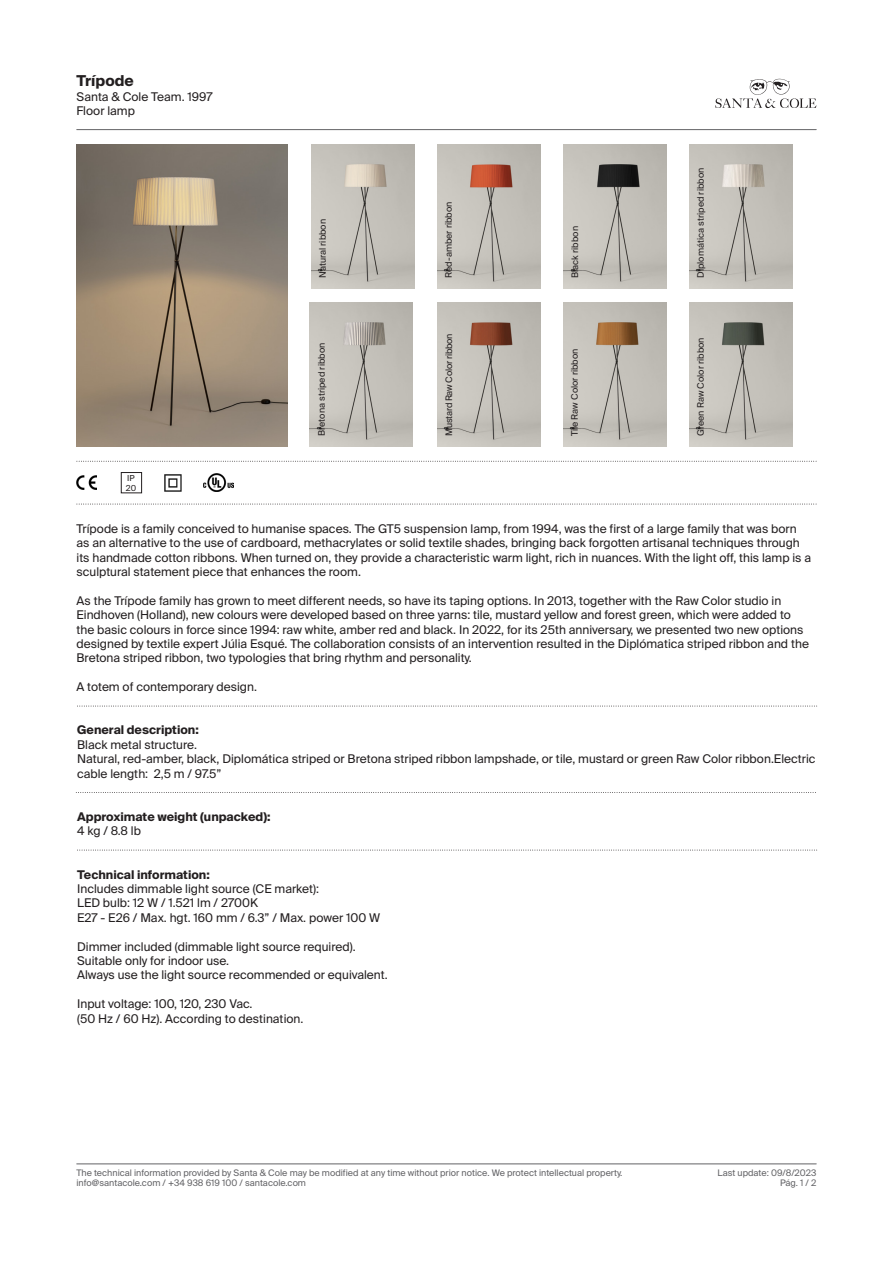
<style>
.page{position:relative;width:893px;height:1263px;background:#fff}
.page>*{position:absolute;margin:0;border:0;box-sizing:border-box;transform-origin:0 0}
.t1{font:700 15px "Suisse Intl";color:#231f20}
.t2{font:12px/14.4px "Suisse Intl";color:#231f20}
.t3{font:700 12px "Suisse Intl";color:#231f20}
.t4{font:9px "Suisse Intl";color:#636366}
.t5{font:9px "Suisse Intl";color:#231f20}
.t6{font:9px "Suisse Intl";letter-spacing:-.025em;color:#231f20}
.t7{font:8.25px "Suisse Intl";color:#231f20}
.s1{font-weight:700}
</style>
<div class="page">
<svg style="left:715px;top:79px;width:101px;height:29px"></svg>
<hr style="left:77px;top:129px;width:739px;height:1px;background:#636366">
<hr style="left:77px;top:1163px;width:739px;height:1px;background:#636366">
<svg style="left:77px;top:461px;width:740px;height:1px"></svg>
<svg style="left:77px;top:504px;width:740px;height:1px"></svg>
<svg style="left:79px;top:850px;width:739px;height:1px"></svg>
<svg style="left:79px;top:706px;width:738px;height:1px"></svg>
<svg style="left:76px;top:792px;width:740px;height:1px"></svg>
<img style="left:77px;top:476px;width:19px;height:13px">
<img style="left:203px;top:473px;width:31px;height:18px">
<div style="left:121px;top:472px;width:21px;height:21px;border:1px solid #231f20"></div>
<img style="left:165px;top:474px;width:16px;height:17px">
<img style="left:311px;top:144px;width:103px;height:144px">
<img style="left:437px;top:302px;width:103px;height:144px">
<img style="left:310px;top:302px;width:103px;height:144px">
<img style="left:437px;top:144px;width:103px;height:144px">
<img style="left:563px;top:302px;width:103px;height:144px">
<img style="left:564px;top:144px;width:103px;height:144px">
<img style="left:689px;top:144px;width:103px;height:144px">
<img style="left:689px;top:302px;width:103px;height:144px">
<img style="left:77px;top:144px;width:210px;height:302px">
<p class="t1" style="left:77px;top:72px;width:59px">Trípode</p>
<p class="t2" style="left:77px;top:89px;width:138px">Santa &amp; Cole Team. 1997<br>Floor lamp</p>
<p class="t7" style="left:127px;top:473px;width:9px">IP</p>
<p class="t7" style="left:126px;top:483px;width:12px">20</p>
<p class="t5" style="left:318px;top:278px;width:60px;rotate:-90deg">Natural ribbon</p>
<p class="t5" style="left:443px;top:278px;width:78px;rotate:-90deg">Red-amber ribbon</p>
<p class="t5" style="left:316px;top:436px;width:94px;rotate:-90deg">Bretona striped ribbon</p>
<p class="t6" style="left:444px;top:436px;width:104px;rotate:-90deg">Mustard Raw Color ribbon</p>
<p class="t5" style="left:570px;top:278px;width:53px;rotate:-90deg">Black ribbon</p>
<p class="t5" style="left:569px;top:436px;width:89px;rotate:-90deg">Tile Raw Color ribbon</p>
<p class="t5" style="left:695px;top:278px;width:111px;rotate:-90deg">Diplomática striped ribbon</p>
<p class="t5" style="left:695px;top:436px;width:100px;rotate:-90deg">Green Raw Color ribbon</p>
<p class="t2" style="left:77px;top:521px;width:736px">Trípode is a family conceived to humanise spaces. The GT5 suspension lamp, from 1994, was the first of a large family that was born as an alternative to the use of cardboard, methacrylates or solid textile shades, bringing back forgotten artisanal techniques through its handmade cotton ribbons. When turned on, they provide a characteristic warm light, rich in nuances. With the light off, this lamp is a sculptural statement piece that enhances the room.</p>
<p class="t2" style="left:77px;top:593px;width:734px">As the Trípode family has grown to meet different needs, so have its taping options. In 2013, together with the Raw Color studio in Eindhoven (Holland), new colours were developed based on three yarns: tile, mustard yellow and forest green, which were added to the basic colours in force since 1994: raw white, amber red and black. In 2022, for its 25th anniversary, we presented two new options designed by textile expert Júlia Esqué. The collaboration consists of an intervention resulted in the Diplómatica striped ribbon and the Bretona striped ribbon, two typologies that bring rhythm and personality.</p>
<p class="t2" style="left:77px;top:680px;width:182px">A totem of contemporary design.</p>
<p class="t2" style="left:77px;top:723px;width:123px"><span class="s1">General description:<br></span>Black metal structure.</p>
<p class="t2" style="left:77px;top:752px;width:740px">Natural, red-amber, black, Diplomática striped or Bretona striped ribbon lampshade, or tile, mustard or green Raw Color ribbon.Electric cable length: 2,5 m / 97.5”</p>
<p class="t3" style="left:77px;top:810px;width:195px">Approximate weight (unpacked):</p>
<p class="t2" style="left:77px;top:824px;width:65px">4 kg / 8.8 lb</p>
<p class="t3" style="left:77px;top:867px;width:134px">Technical information:</p>
<p class="t2" style="left:77px;top:881px;width:243px">Includes dimmable light source (CE market):</p>
<p class="t2" style="left:77px;top:896px;width:182px">LED bulb: 12 W / 1.521 lm / 2700K</p>
<p class="t2" style="left:77px;top:910px;width:305px">E27 - E26 / Max. hgt. 160 mm / 6.3” / Max. power 100 W</p>
<p class="t2" style="left:77px;top:939px;width:280px">Dimmer included (dimmable light source required).</p>
<p class="t2" style="left:77px;top:953px;width:154px">Suitable only for indoor use.</p>
<p class="t2" style="left:77px;top:968px;width:312px">Always use the light source recommended or equivalent.</p>
<p class="t2" style="left:77px;top:997px;width:177px">Input voltage: 100, 120, 230 Vac.</p>
<p class="t2" style="left:77px;top:1011px;width:228px">(50 Hz / 60 Hz). According to destination.</p>
<p class="t4" style="left:77px;top:1167px;width:547px">The technical information provided by Santa &amp; Cole may be modified at any time without prior notice. We protect intellectual property.</p>
<p class="t4" style="left:718px;top:1167px;width:100px">Last update: 09/8/2023</p>
<p class="t4" style="left:77px;top:1178px;width:231px">info@santacole.com / +34 938 619 100 / santacole.com</p>
<p class="t4" style="left:780px;top:1178px;width:38px">Pág. 1 / 2</p>
</div>
